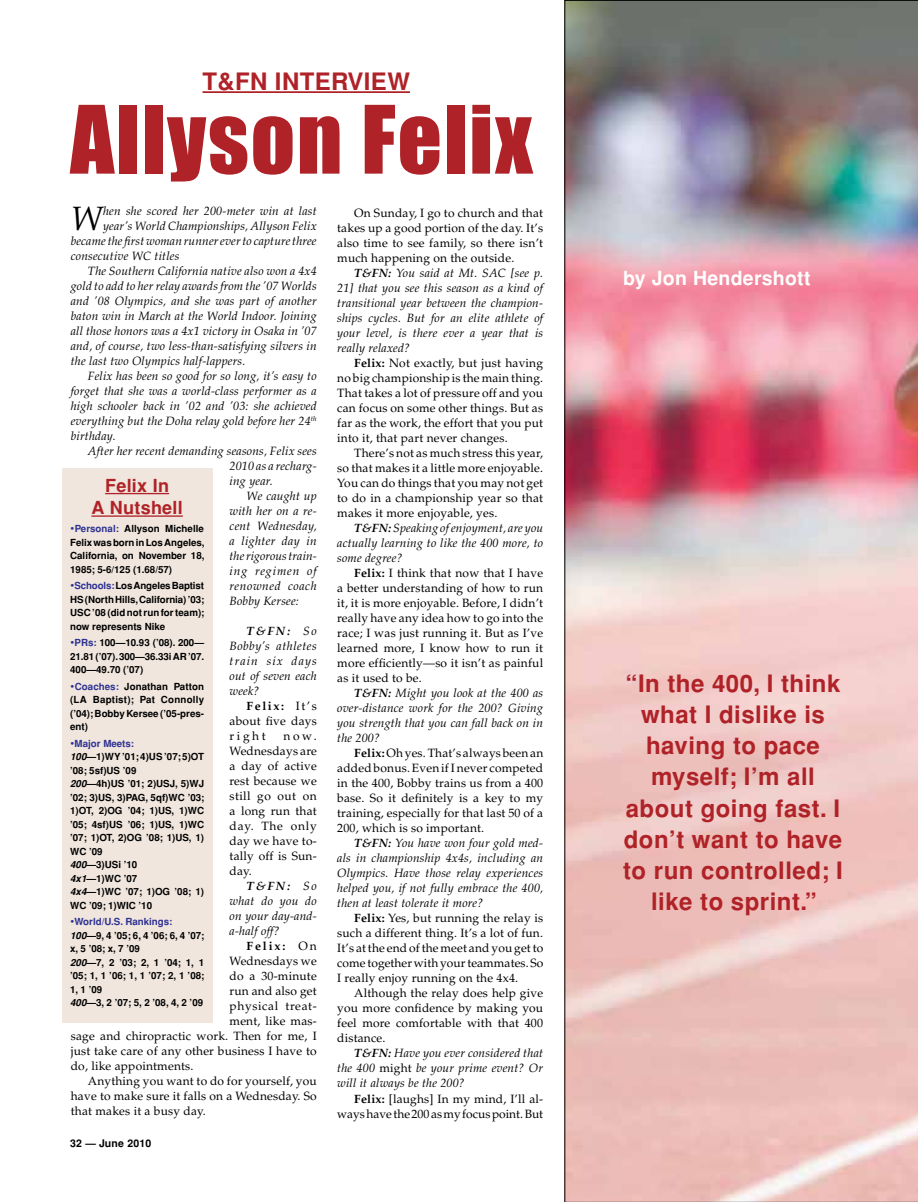
<style>
.page{position:relative;width:918px;height:1202px;background:#fff}
.page>*{position:absolute;margin:0;border:0;box-sizing:border-box;transform-origin:0 0}
.t1{font:87px "Impact";letter-spacing:.02em;color:#af2227}
.t2{font:italic 33.75px "Palatino";color:#000}
.t3{font:700 24px/31.2px "Helvetica";letter-spacing:.02em;color:#af2227;text-align:center}
.t4{font:700 19.5px "Helvetica";letter-spacing:.015em;color:#fff}
.t5{font:700 18px/22.5px "Helvetica";letter-spacing:.015em;color:#af2227;text-align:center}
.t6{font:12px/15px "Palatino";letter-spacing:.015em;color:#000;text-align:justify}
.t7{font:italic 12px/15px "Palatino";letter-spacing:.015em;color:#000;text-align:justify}
.t8{font:12px "Palatino";letter-spacing:.055em;color:#000}
.t9{font:italic 12px "Palatino";letter-spacing:.05em;color:#000}
.t10{font:italic 12px "Palatino";letter-spacing:.075em;color:#000}
.t11{font:700 12px "Palatino";letter-spacing:.15em;color:#000}
.t12{font:700 10.5px "Helvetica";letter-spacing:.02em;color:#000}
.t13{font:700 9.75px/13.5px "Helvetica";color:#000;text-align:justify}
.s1{font-weight:700}
.s2{color:#2e3192}
.s3{font-style:italic}
.s4{font-weight:400}
.s5{font-style:normal}
</style>
<div class="page">
<img style="left:564px;top:0;width:354px;height:1202px">
<hr style="left:203px;top:91px;width:207px;height:2px;background:#af2227">
<div style="left:62px;top:468px;width:151px;height:554px;background:#f0e6de"></div>
<hr style="left:105px;top:493px;width:64px;height:1px;background:#af2227">
<hr style="left:91px;top:515px;width:92px;height:2px;background:#af2227">
<h3 class="t3" style="left:203px;top:65px;width:209px">T&amp;FN INTERVIEW</h3>
<h1 class="t1" style="left:70px;top:72px;width:464px">Allyson Felix</h1>
<h2 class="t2" style="left:71px;top:199px;width:33px">W</h2>
<p class="t7" style="left:103px;top:204px;width:215px">hen she scored her 200-meter win at last</p>
<p class="t7" style="left:103px;top:219px;width:215px">year’s World Championships, Allyson Felix</p>
<p class="t7" style="left:71px;top:234px;width:247px">became the first woman runner ever to capture three</p>
<p class="t7" style="left:71px;top:249px;width:110px">consecutive WC titles</p>
<p class="t7" style="left:88px;top:264px;width:230px">The Southern California native also won a 4x4</p>
<p class="t7" style="left:71px;top:279px;width:248px">gold to add to her relay awards from the ’07 Worlds</p>
<p class="t7" style="left:71px;top:294px;width:247px">and ’08 Olympics, and she was part of another</p>
<p class="t7" style="left:71px;top:309px;width:247px">baton win in March at the World Indoor. Joining</p>
<p class="t7" style="left:71px;top:324px;width:247px">all those honors was a 4x1 victory in Osaka in ’07</p>
<p class="t7" style="left:71px;top:339px;width:247px">and, of course, two less-than-satisfying silvers in</p>
<p class="t7" style="left:71px;top:354px;width:176px">the last two Olympics half-lappers.</p>
<p class="t7" style="left:88px;top:369px;width:230px">Felix has been so good for so long, it’s easy to</p>
<p class="t7" style="left:71px;top:384px;width:248px">forget that she was a world-class performer as a</p>
<p class="t7" style="left:71px;top:399px;width:247px">high schooler back in ’02 and ’03: she achieved</p>
<p class="t7" style="left:71px;top:414px;width:247px">everything but the Doha relay gold before her 24<sup>th</sup></p>
<p class="t7" style="left:71px;top:429px;width:46px">birthday.</p>
<p class="t7" style="left:88px;top:444px;width:230px">After her recent demanding seasons, Felix sees</p>
<p class="t7" style="left:230px;top:459px;width:89px">2010 as a recharg-</p>
<p class="t7" style="left:230px;top:474px;width:45px">ing year.</p>
<p class="t7" style="left:247px;top:489px;width:72px">We caught up</p>
<p class="t7" style="left:230px;top:504px;width:89px">with her on a re-</p>
<p class="t7" style="left:230px;top:519px;width:89px">cent Wednesday,</p>
<p class="t7" style="left:230px;top:534px;width:89px">a lighter day in</p>
<p class="t7" style="left:230px;top:549px;width:89px">the rigorous train-</p>
<p class="t10" style="left:230px;top:564px;width:89px">ing regimen of</p>
<p class="t9" style="left:230px;top:579px;width:89px">renowned coach</p>
<p class="t7" style="left:230px;top:594px;width:71px">Bobby Kersee:</p>
<p class="t7" style="left:230px;top:624px;width:89px;text-indent:17px"><span class="s1">T&amp;FN:</span> So Bobby’s athletes train six days out of seven each week?</p>
<p class="t6" style="left:230px;top:699px;width:89px;text-indent:17px"><span class="s1">Felix:</span> It’s about five days right</p>
<h3 class="t5" style="left:91px;top:474px;width:93px">Felix In<br>A Nutshell</h3>
<p class="t13" style="left:70px;top:522px;width:136px"><span class="s2">•Personal:</span> Allyson Michelle Felix was born in Los Angeles, California, on November 18, 1985; 5-6/125 (1.68/57)</p>
<p class="t13" style="left:70px;top:579px;width:136px"><span class="s2">•Schools:</span> Los Angeles Baptist HS (North Hills, California) ’03; USC ’08 (did not run for team); now represents Nike</p>
<p class="t13" style="left:70px;top:636px;width:136px"><span class="s2">•PRs:</span> 100—10.93 (’08). 200— 21.81 (’07). 300—36.33i AR ’07.<br>400—49.70 (’07)</p>
<p class="t13" style="left:70px;top:679px;width:135px"><span class="s2">•Coaches:</span> Jonathan Patton (LA Baptist); Pat Connolly (’04); Bobby Kersee (’05-pres&shy;ent)</p>
<p class="t13" style="left:70px;top:736px;width:136px;text-align:left"><span class="s2">•Major Meets:<br></span><span class="s3">100</span>—1)WY ’01; 4)US ’07; 5)OT ’08; 5sf)US ’09<br><span class="s3">200</span>—4h)US ’01; 2)USJ, 5)WJ ’02; 3)US, 3)PAG, 5qf)WC ’03;<br>1)OT, 2)OG ’04; 1)US, 1)WC ’05; 4sf)US ’06; 1)US, 1)WC ’07; 1)OT, 2)OG ’08; 1)US, 1)<br>WC ’09<br><span class="s3">400</span>—3)USi ’10<br><span class="s3">4x1</span>—1)WC ’07<br><span class="s3">4x4</span>—1)WC ’07; 1)OG ’08; 1)<br>WC ’09; 1)WIC ’10</p>
<p class="t13" style="left:70px;top:915px;width:136px;text-align:left"><span class="s2">•World/U.S. Rankings:<br></span><span class="s3">100</span>—9, 4 ’05; 6, 4 ’06; 6, 4 ’07; x, 5 ’08; x, 7 ’09<br><span class="s3">200</span>—7, 2 ’03; 2, 1 ’04; 1, 1 ’05; 1, 1 ’06; 1, 1 ’07; 2, 1 ’08;<br>1, 1 ’09<br><span class="s3">400</span>—3, 2 ’07; 5, 2 ’08, 4, 2 ’09</p>
<p class="t6" style="left:230px;top:729px;width:89px;text-indent:54px">now.<br>Wednesdays are a day of active rest because we still go out on a long run that day. The only day we have to&shy;tally off is Sun&shy;day.</p>
<p class="t7" style="left:230px;top:879px;width:89px;text-indent:17px"><span class="s1">T&amp;FN:</span> So what do you do on your day-and&shy;a-half off?</p>
<p class="t11" style="left:247px;top:939px;width:72px">Felix: <span class="s4">On</span></p>
<p class="t6" style="left:230px;top:954px;width:89px">Wednesdays we</p>
<p class="t6" style="left:230px;top:969px;width:89px">do a 30-minute</p>
<p class="t6" style="left:230px;top:984px;width:89px">run and also get</p>
<p class="t8" style="left:230px;top:999px;width:89px">physical treat-</p>
<p class="t6" style="left:230px;top:1014px;width:89px">ment, like mas-</p>
<p class="t6" style="left:71px;top:1029px;width:248px">sage and chiropractic work. Then for me, I</p>
<p class="t6" style="left:71px;top:1044px;width:248px">just take care of any other business I have to</p>
<p class="t6" style="left:71px;top:1059px;width:124px">do, like appointments.</p>
<p class="t6" style="left:88px;top:1074px;width:230px">Anything you want to do for yourself, you</p>
<p class="t6" style="left:71px;top:1089px;width:247px">have to make sure it falls on a Wednesday. So</p>
<p class="t6" style="left:71px;top:1104px;width:136px">that makes it a busy day.</p>
<p class="t12" style="left:70px;top:1137px;width:83px">32 — June 2010</p>
<p class="t6" style="left:337px;top:206px;width:207px;text-indent:17px">On Sunday, I go to church and that takes up a good portion of the day. It’s also time to see family, so there isn’t much happening on the outside.</p>
<p class="t7" style="left:337px;top:266px;width:207px;text-indent:17px"><span class="s1">T&amp;FN:</span> You said at Mt. SAC [see p.<br>21] that you see this season as a kind of transitional year between the champion&shy;ships cycles. But for an elite athlete of your level, is there ever a year that is really relaxed?</p>
<p class="t6" style="left:337px;top:356px;width:207px;text-indent:17px"><span class="s1">Felix:</span> Not exactly, but just having no big championship is the main thing.<br>That takes a lot of pressure off and you can focus on some other things. But as far as the work, the effort that you put into it, that part never changes.</p>
<p class="t6" style="left:337px;top:446px;width:207px;text-indent:17px">There’s not as much stress this year, so that makes it a little more enjoyable.<br>You can do things that you may not get to do in a championship year so that makes it more enjoyable, yes.</p>
<p class="t7" style="left:337px;top:521px;width:207px;text-indent:17px"><span class="s1">T&amp;FN:</span> Speaking of enjoyment, are you actually learning to like the 400 more, to some degree?</p>
<p class="t6" style="left:337px;top:566px;width:207px;text-indent:17px"><span class="s1">Felix:</span> I think that now that I have a better understanding of how to run it, it is more enjoyable. Before, I didn’t really have any idea how to go into the race; I was just running it. But as I’ve learned more, I know how to run it more efficiently—so it isn’t as painful as it used to be.</p>
<p class="t7" style="left:337px;top:686px;width:207px;text-indent:17px"><span class="s1">T&amp;FN:</span> Might you look at the 400 as over-distance work for the 200? Giving you strength that you can fall back on in the 200?</p>
<p class="t6" style="left:337px;top:746px;width:208px;text-indent:17px"><span class="s1">Felix:</span> Oh yes. That’s always been an added bonus. Even if I never competed in the 400, Bobby trains us from a 400 base. So it definitely is a key to my training, especially for that last 50 of a 200, which is so important.</p>
<p class="t7" style="left:337px;top:836px;width:207px;text-indent:17px"><span class="s1">T&amp;FN:</span> You have won four gold med&shy;als in championship 4x4s, including an Olympics. Have those relay experiences helped you, if not fully embrace the 400, then at least tolerate it more?</p>
<p class="t6" style="left:337px;top:911px;width:208px;text-indent:17px"><span class="s1">Felix:</span> Yes, but running the relay is such a different thing. It’s a lot of fun.<br>It’s at the end of the meet and you get to come together with your teammates. So I really enjoy running on the 4x4.</p>
<p class="t6" style="left:337px;top:986px;width:207px;text-indent:17px">Although the relay does help give you more confidence by making you feel more comfortable with that 400 distance.</p>
<p class="t7" style="left:337px;top:1046px;width:207px;text-indent:17px"><span class="s1">T&amp;FN:</span> Have you ever considered that the 400 <span class="s5">might</span> be your prime event? Or will it always be the 200?</p>
<p class="t6" style="left:337px;top:1091px;width:207px;text-align:right"><span class="s1">Felix:</span> [laughs] In my mind, I’ll al&shy;ways have the 200 as my focus point. But</p>
<h3 class="t4" style="left:623px;top:267px;width:189px">by Jon Hendershott</h3>
<h3 class="t3" style="left:623px;top:667px;width:221px">“In the 400, I think what I dislike is having to pace myself; I’m all about going fast. I don’t want to have to run controlled; I like to sprint.”</h3>
</div>
